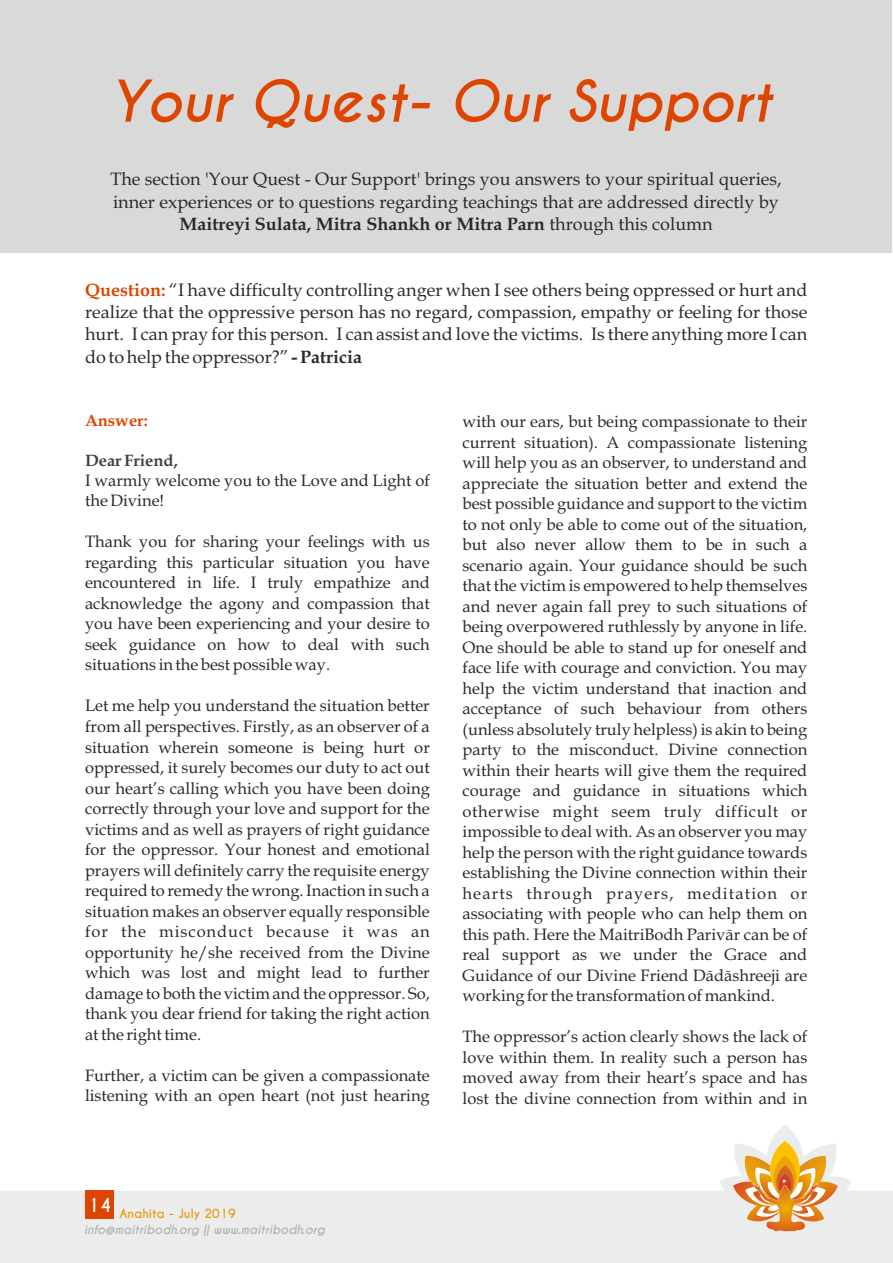
<style>
.page{position:relative;width:893px;height:1263px;background:#fff}
.page>*{position:absolute;margin:0;border:0;box-sizing:border-box;transform-origin:0 0}
.t1{font:italic 700 54px "Caviar Dreams";color:#de4500}
.t2{font:18px/22.4px "Book Antiqua";color:#2b2929;text-align:justify}
.t3{font:700 18px "Caviar Dreams";color:#fff}
.t4{font:16.5px/20.5px "Book Antiqua";color:#2b2929;text-align:justify}
.t5{font:700 16.5px "Book Antiqua";color:#424242}
.t6{font:700 16.5px "Book Antiqua";color:#de4500}
.t7{font:italic 700 12px "Caviar Dreams";color:#b3b3b3}
.t8{font:700 12px "Caviar Dreams";color:#e8990f}
.s1{font-weight:700}
.s2{font-weight:700;color:#de4500}
</style>
<div class="page">
<div style="left:0;top:0;width:892px;height:253px;background:#d9d9d9"></div>
<svg style="left:0;top:1125px;width:893px;height:138px;fill:#ebeded"></svg>
<svg style="left:770px;top:1141px;width:30px;height:59px"></svg>
<svg style="left:733px;top:1155px;width:105px;height:76px;background:#eab87a"></svg>
<div style="left:85px;top:1190px;width:29px;height:29px;background:#de4500"></div>
<h1 class="t1" style="left:109px;top:80px;width:663px">Your Quest- Our Support</h1>
<p class="t2" style="left:110px;top:170px;width:673px;text-align:center">The section 'Your Quest - Our Support' brings you answers to your spiritual queries, inner experiences or to questions regarding teachings that are addressed directly by<br><span class="s1">Maitreyi Sulata, Mitra Shankh or Mitra Parn</span> through this column</p>
<p class="t2" style="left:85px;top:280px;width:724px"><span class="s2">Question:</span> “I have difficulty controlling anger when I see others being oppressed or hurt and realize that the oppressive person has no regard, compassion, empathy or feeling for those hurt. I can pray for this person. I can assist and love the victims. Is there anything more I can do to help the oppressor?” <span class="s1">- Patricia</span></p>
<p class="t6" style="left:85px;top:414px;width:64px">Answer:</p>
<p class="t5" style="left:85px;top:454px;width:94px">Dear Friend,</p>
<p class="t4" style="left:85px;top:472px;width:346px">I warmly welcome you to the Love and Light of the Divine!</p>
<p class="t4" style="left:85px;top:533px;width:346px">Thank you for sharing your feelings with us regarding this particular situation you have encountered in life. I truly empathize and acknowledge the agony and compassion that you have been experiencing and your desire to seek guidance on how to deal with such situations in the best possible way.</p>
<p class="t4" style="left:85px;top:697px;width:346px">Let me help you understand the situation better from all perspectives. Firstly, as an observer of a situation wherein someone is being hurt or oppressed, it surely becomes our duty to act out our heart’s calling which you have been doing correctly through your love and support for the victims and as well as prayers of right guidance for the oppressor. Your honest and emotional prayers will definitely carry the requisite energy required to remedy the wrong. Inaction in such a situation makes an observer equally responsible for the misconduct because it was an opportunity he/she received from the Divine which was lost and might lead to further damage to both the victim and the oppressor. So, thank you dear friend for taking the right action at the right time.</p>
<p class="t4" style="left:85px;top:1067px;width:346px">Further, a victim can be given a compassionate listening with an open heart (not just hearing</p>
<p class="t4" style="left:462px;top:413px;width:346px">with our ears, but being compassionate to their current situation). A compassionate listening will help you as an observer, to understand and appreciate the situation better and extend the best possible guidance and support to the victim to not only be able to come out of the situation, but also never allow them to be in such a scenario again. Your guidance should be such that the victim is empowered to help themselves and never again fall prey to such situations of being overpowered ruthlessly by anyone in life.<br>One should be able to stand up for oneself and face life with courage and conviction. You may help the victim understand that inaction and acceptance of such behaviour from others (unless absolutely truly helpless) is akin to being party to the misconduct. Divine connection within their hearts will give them the required courage and guidance in situations which otherwise might seem truly difficult or impossible to deal with. As an observer you may help the person with the right guidance towards establishing the Divine connection within their hearts through prayers, meditation or associating with people who can help them on this path. Here the MaitriBodh Parivār can be of real support as we under the Grace and Guidance of our Divine Friend Dādāshreeji are working for the transformation of mankind.</p>
<p class="t4" style="left:462px;top:1028px;width:346px">The oppressor’s action clearly shows the lack of love within them. In reality such a person has moved away from their heart’s space and has lost the divine connection from within and in</p>
<p class="t3" style="left:87px;top:1198px;width:26px">14</p>
<p class="t7" style="left:84px;top:1225px;width:243px">info@maitribodh.org || www.maitribodh.org</p>
<p class="t8" style="left:119px;top:1209px;width:118px">Anahita - July 2019</p>
</div>
